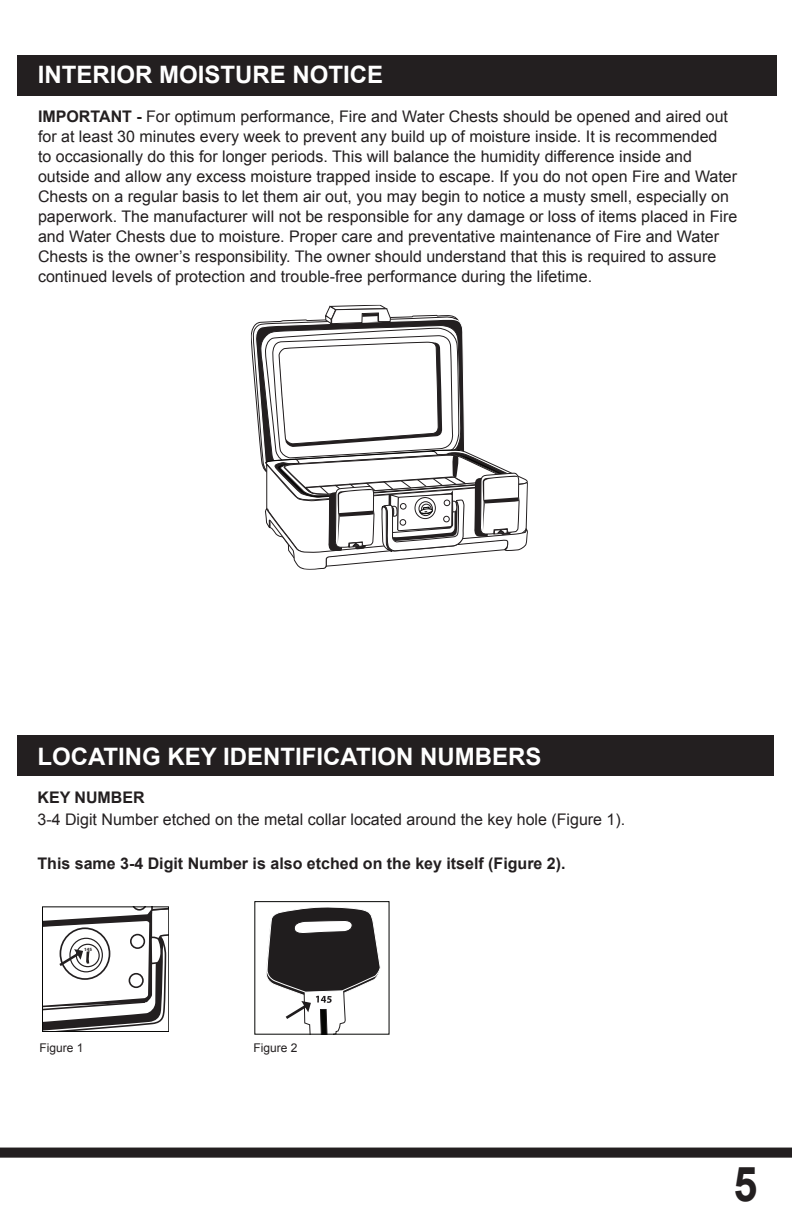
<style>
.page{position:relative;width:792px;height:1224px;background:#fff}
.page>*{position:absolute;margin:0;border:0;box-sizing:border-box;transform-origin:0 0}
.t1{font:700 48px "Arial";color:#231f20;scale:.9 1}
.t2{font:700 24px "Arial";color:#fff}
.t3{font:16px/20px "Arial";color:#231f20}
.t4{font:700 16px "Arial";color:#231f20}
.t5{font:12px "Arial";color:#231f20}
.t6{font:700 4.8px "Myriad Pro";color:#231f20}
.s1{font-weight:700}
</style>
<div class="page">
<svg style="left:0;top:1148px;width:792px;height:10px;background:#2a2627"></svg>
<svg style="left:251px;top:305px;width:277px;height:265px"></svg>
<div style="left:18px;top:55px;width:759px;height:41px;background:#231f20"></div>
<div style="left:18px;top:735px;width:756px;height:41px;background:#231f20"></div>
<svg style="left:43px;top:907px;width:126px;height:125px"></svg>
<div style="left:255px;top:901px;width:134px;height:133px;border:1px solid #040503"></div>
<svg style="left:265px;top:907px;width:117px;height:127px"></svg>
<p class="t2" style="left:38px;top:58px;width:347px">INTERIOR MOISTURE NOTICE</p>
<p class="t3" style="left:38px;top:107px;width:701px"><span class="s1">IMPORTANT -</span> For optimum performance, Fire and Water Chests should be opened and aired out for at least 30 minutes every week to prevent any build up of moisture inside. It is recommended<br>to occasionally do this for longer periods. This will balance the humidity difference inside and outside and allow any excess moisture trapped inside to escape. If you do not open Fire and Water Chests on a regular basis to let them air out, you may begin to notice a musty smell, especially on paperwork. The manufacturer will not be responsible for any damage or loss of items placed in Fire and Water Chests due to moisture. Proper care and preventative maintenance of Fire and Water Chests is the owner’s responsibility. The owner should understand that this is required to assure continued levels of protection and trouble-free performance during the lifetime.</p>
<p class="t2" style="left:37px;top:740px;width:505px">LOCATING KEY IDENTIFICATION NUMBERS</p>
<p class="t4" style="left:37px;top:787px;width:109px">KEY NUMBER</p>
<p class="t3" style="left:37px;top:810px;width:589px">3-4 Digit Number etched on the metal collar located around the key hole (Figure 1).</p>
<p class="t4" style="left:37px;top:853px;width:530px">This same 3-4 Digit Number is also etched on the key itself (Figure 2).</p>
<p class="t6" style="left:84px;top:946px;width:9px">145</p>
<p class="t5" style="left:40px;top:1040px;width:46px">Figure 1</p>
<p class="t5" style="left:253px;top:1040px;width:46px">Figure 2</p>
<p class="t1" style="left:734px;top:1152px;width:28px">5</p>
</div>
